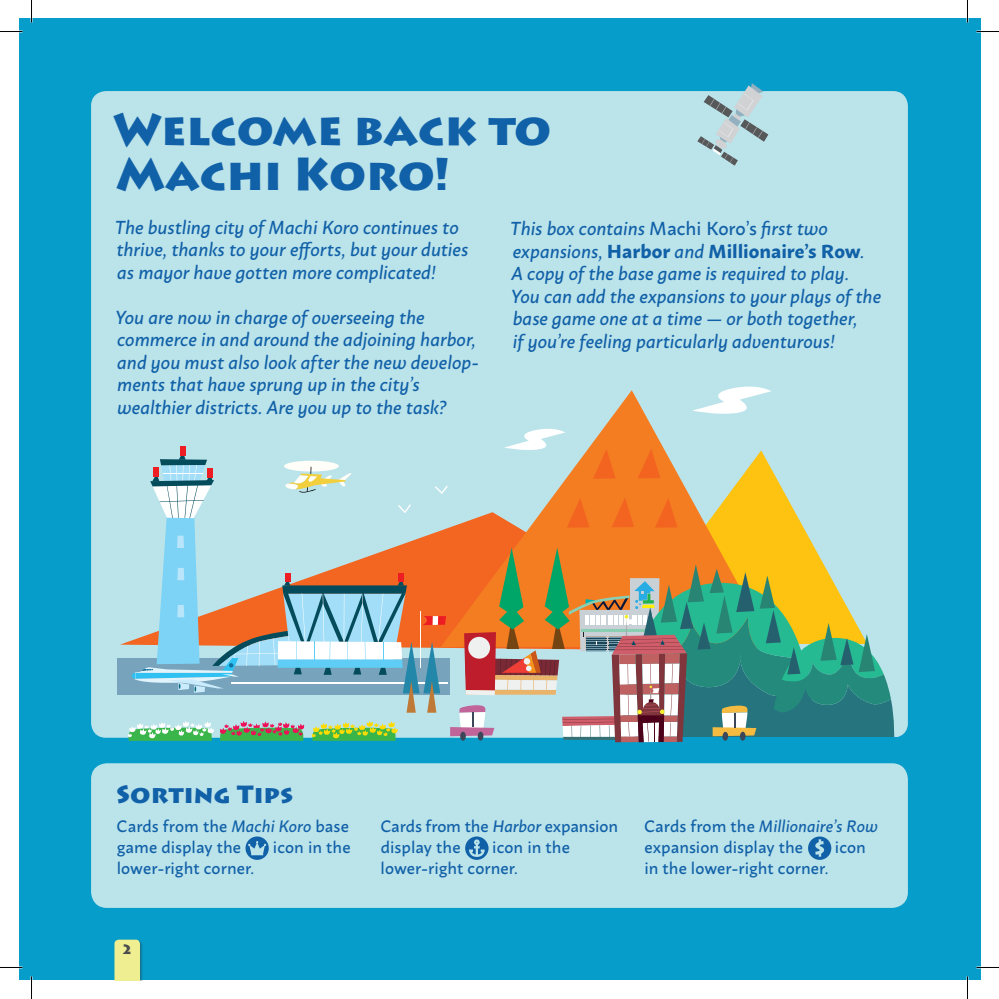
<style>
.page{position:relative;width:999px;height:999px;background:#fff}
.page>*{position:absolute;margin:0;border:0;box-sizing:border-box;transform-origin:0 0}
.t1{font:900 45px/45px "Lithos Pro";color:#1161a8}
.t2{font:900 24.75px "Lithos Pro";letter-spacing:.005em;color:#1161a8}
.t3{font:italic 500 18.75px/22.5px "Macho";color:#1161a8}
.t4{font:500 16.5px/21px "Macho";color:#1161a8}
.t5{font:900 13.5px "Lithos Pro";color:#4b4c4d}
.s1{font-style:normal}
.s2{font-weight:700;font-style:normal}
.s3{font-style:italic}
</style>
<div class="page">
<div style="left:19px;top:19px;width:961px;height:961px;background:#079dca"></div>
<div style="left:91px;top:91px;width:816px;height:646px;background:#bbe3ea;border-radius:15px"></div>
<div style="left:114px;top:939px;width:29px;height:41px;background:#231f20;opacity:.35"></div>
<svg style="left:114px;top:939px;width:26px;height:41px"></svg>
<svg style="left:727px;top:386px;width:41px;height:4px"></svg>
<div style="left:91px;top:763px;width:816px;height:144px;background:#bbe3ea;border-radius:16px"></div>
<svg style="left:245px;top:836px;width:24px;height:23px"></svg>
<svg style="left:465px;top:836px;width:23px;height:23px"></svg>
<svg style="left:808px;top:836px;width:23px;height:23px"></svg>
<svg style="left:697px;top:83px;width:71px;height:83px"></svg>
<svg style="left:605px;top:390px;width:166px;height:36px"></svg>
<div style="left:117px;top:658px;width:333px;height:37px;background:#77a4bc"></div>
<svg style="left:127px;top:426px;width:767px;height:316px"></svg>
<hr style="left:0;top:966px;width:22px;height:2px;background:#fff">
<hr style="left:976px;top:966px;width:22px;height:2px;background:#fff">
<hr style="left:966px;top:0;width:2px;height:22px;background:#fff">
<hr style="left:966px;top:976px;width:2px;height:22px;background:#fff">
<svg style="left:0;top:31px;width:22px;height:1px"></svg>
<svg style="left:976px;top:31px;width:22px;height:1px"></svg>
<svg style="left:0;top:967px;width:22px;height:1px"></svg>
<svg style="left:976px;top:967px;width:22px;height:1px"></svg>
<svg style="left:31px;top:0;width:1px;height:22px"></svg>
<svg style="left:31px;top:976px;width:1px;height:22px"></svg>
<svg style="left:967px;top:0;width:1px;height:22px"></svg>
<svg style="left:967px;top:976px;width:1px;height:22px"></svg>
<h1 class="t1" style="left:113px;top:108px;width:440px">Welcome back to<br>Machi Koro!</h1>
<p class="t3" style="left:115px;top:214px;width:355px">The bustling city of Machi Koro continues to thrive, thanks to your efforts, but your duties as mayor have gotten more complicated!</p>
<p class="t3" style="left:115px;top:304px;width:365px">You are now in charge of overseeing the commerce in and around the adjoining harbor, and you must also look after the new develop&shy;ments that have sprung up in the city’s wealthier districts. Are you up to the task?</p>
<p class="t3" style="left:510px;top:216px;width:372px">This box contains <span class="s1">Machi Koro’s</span> first two expansions, <span class="s2">Harbor</span> and <span class="s2">Millionaire’s Row</span>.<br>A copy of the base game is required to play.<br>You can add the expansions to your plays of the base game one at a time — or both together,<br>if you’re feeling particularly adventurous!</p>
<h2 class="t2" style="left:116px;top:778px;width:178px">Sorting Tips</h2>
<p class="t4" style="left:117px;top:814px;width:234px">Cards from the <span class="s3">Machi Koro</span> base game display the</p>
<p class="t4" style="left:273px;top:835px;width:79px">icon in the</p>
<p class="t4" style="left:117px;top:856px;width:139px">lower-right corner.</p>
<p class="t5" style="left:122px;top:940px;width:13px">2</p>
<p class="t4" style="left:380px;top:814px;width:239px">Cards from the <span class="s3">Harbor</span> expansion display the</p>
<p class="t4" style="left:380px;top:835px;width:191px;text-indent:112px">icon in the lower-right corner.</p>
<p class="t4" style="left:644px;top:814px;width:235px">Cards from the <span class="s3">Millionaire’s Row </span>expansion display the</p>
<p class="t4" style="left:834px;top:835px;width:33px">icon</p>
<p class="t4" style="left:644px;top:856px;width:185px">in the lower-right corner.</p>
</div>
